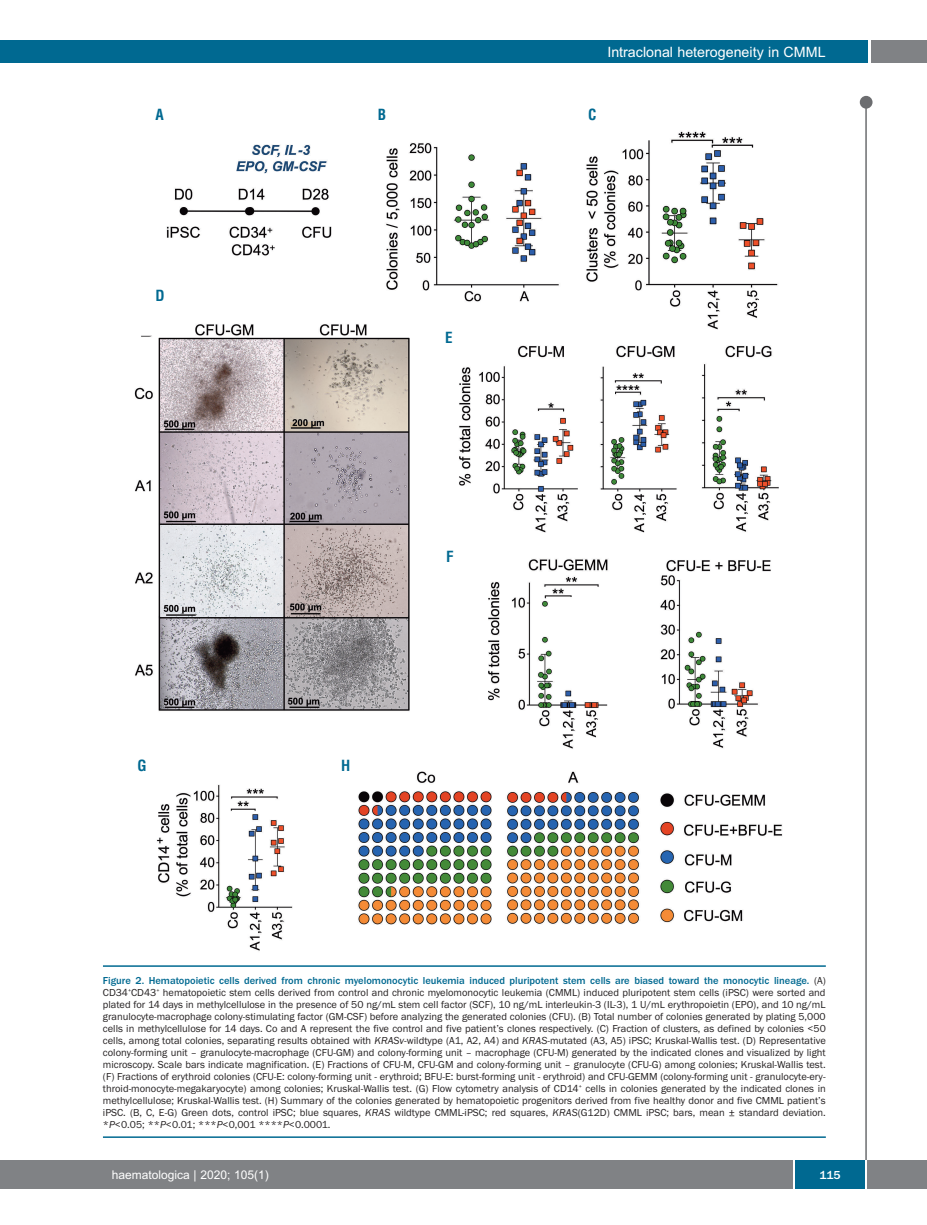
<style>
.page{position:relative;width:927px;height:1225px;background:#fff}
.page>*{position:absolute;margin:0;border:0;box-sizing:border-box;transform-origin:0 0}
.t1{font:700 condensed 15px "Helvetica";color:#006991}
.t2{font:14.25px "Arial";color:#fff}
.t3{font:12px "Arial";color:#fff}
.t4{font:500 12px "Franklin Gothic";color:#fff}
.t5{font:10.5px/12px "Franklin Gothic";color:#231f20;text-align:justify}
.s1{font-weight:500;color:#006991}
.s2{font-style:italic}
</style>
<div class="page">
<div style="left:860px;top:96px;width:12px;height:13px;background:#6c6d70;border-radius:50%"></div>
<hr style="left:865px;top:98px;width:2px;height:1062px;background:#6c6d70">
<div style="left:871px;top:40px;width:56px;height:22px;background:#808285"></div>
<div style="left:18px;top:40px;width:849px;height:22px;background:#006991"></div>
<div style="left:17px;top:1160px;width:910px;height:28px;background:#808285"></div>
<div style="left:795px;top:1160px;width:70px;height:28px;background:#006991"></div>
<hr style="left:793px;top:1160px;width:2px;height:28px;background:#fff">
<hr style="left:865px;top:1160px;width:2px;height:28px;background:#fff">
<div style="left:0;top:40px;width:19px;height:22px;background:#006991"></div>
<div style="left:0;top:1160px;width:18px;height:28px;background:#808285"></div>
<img style="left:134px;top:131px;width:649px;height:820px">
<hr style="left:103px;top:965px;width:723px;height:1px;background:#006991">
<hr style="left:103px;top:1136px;width:723px;height:2px;background:#006991">
<h2 class="t2" style="left:607px;top:44px;width:220px">Intraclonal heterogeneity in CMML</h2>
<h1 class="t1" style="left:156px;top:106px;width:10px">A</h1>
<h1 class="t1" style="left:378px;top:106px;width:10px">B</h1>
<h1 class="t1" style="left:588px;top:106px;width:10px">C</h1>
<h1 class="t1" style="left:156px;top:287px;width:11px">D</h1>
<h1 class="t1" style="left:445px;top:329px;width:9px">E</h1>
<h1 class="t1" style="left:137px;top:756px;width:11px">G</h1>
<h1 class="t1" style="left:341px;top:756px;width:11px">H</h1>
<h1 class="t1" style="left:446px;top:548px;width:9px">F</h1>
<p class="t5" style="left:103px;top:974px;width:724px"><span class="s1">Figure 2. Hematopoietic cells derived from chronic myelomonocytic leukemia induced pluripotent stem cells are biased toward the monocytic lineage.</span> (A)<br>CD34<sup>+</sup>CD43<sup>+</sup> hematopoietic stem cells derived from control and chronic myelomonocytic leukemia (CMML) induced pluripotent stem cells (iPSC) were sorted and plated for 14 days in methylcellulose in the presence of 50 ng/mL stem cell factor (SCF), 10 ng/mL interleukin-3 (IL-3), 1 U/mL erythropoietin (EPO), and 10 ng/mL granulocyte-macrophage colony-stimulating factor (GM-CSF) before analyzing the generated colonies (CFU). (B) Total number of colonies generated by plating 5,000 cells in methylcellulose for 14 days. Co and A represent the five control and five patient’s clones respectively. (C) Fraction of clusters, as defined by colonies &lt;50 cells, among total colonies, separating results obtained with <span class="s2">KRASv</span>-wildtype (A1, A2, A4) and <span class="s2">KRAS</span>-mutated (A3, A5) iPSC; Kruskal-Wallis test. (D) Representative colony-forming unit – granulocyte-macrophage (CFU-GM) and colony-forming unit – macrophage (CFU-M) generated by the indicated clones and visualized by light microscopy. Scale bars indicate magnification. (E) Fractions of CFU-M, CFU-GM and colony-forming unit – granulocyte (CFU-G) among colonies; Kruskal-Wallis test. (F) Fractions of erythroid colonies (CFU-E: colony-forming unit - erythroid; BFU-E: burst-forming unit - erythroid) and CFU-GEMM (colony-forming unit - granulocyte-ery&shy;throid-monocyte-megakaryocyte) among colonies; Kruskal-Wallis test. (G) Flow cytometry analysis of CD14<sup>+</sup> cells in colonies generated by the indicated clones in methylcellulose; Kruskal-Wallis test. (H) Summary of the colonies generated by hematopoietic progenitors derived from five healthy donor and five CMML patient’s iPSC. (B, C, E-G) Green dots, control iPSC; blue squares, <span class="s2">KRAS</span> wildtype CMML-iPSC; red squares, <span class="s2">KRAS</span>(G12D) CMML iPSC; bars, mean ± standard deviation. *<span class="s2">P</span>&lt;0.05; **<span class="s2">P</span>&lt;0.01; ***<span class="s2">P</span>&lt;0,001 ****<span class="s2">P</span>&lt;0.0001.</p>
<p class="t3" style="left:112px;top:1167px;width:158px">haematologica | 2020; 105(1)</p>
<p class="t4" style="left:819px;top:1167px;width:23px">115</p>
</div>
